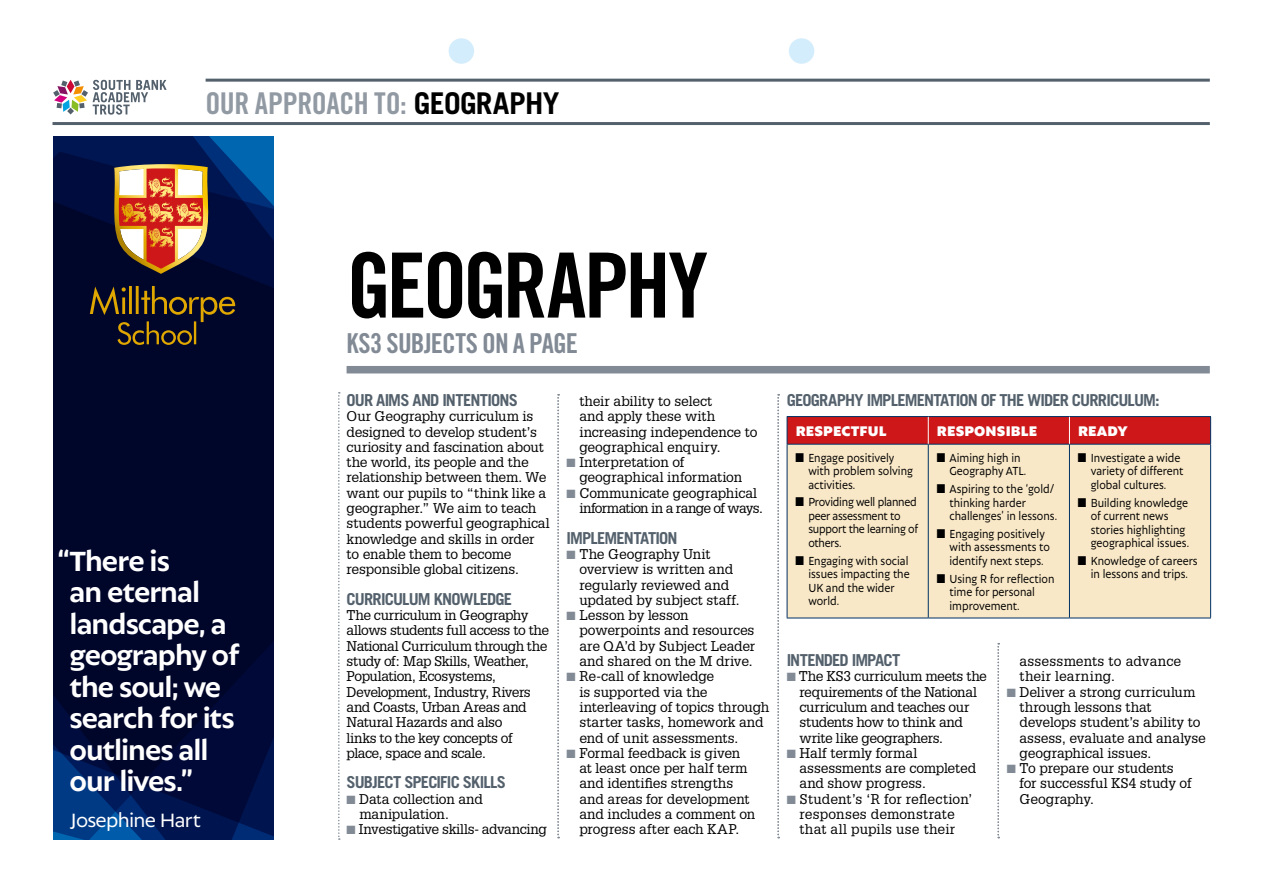
<style>
.page{position:relative;width:1263px;height:893px;background:#fff}
.page>*{position:absolute;margin:0;border:0;box-sizing:border-box;transform-origin:0 0}
.t1{font:90px "Trade Gothic LT Std Bd Cn 20";letter-spacing:-.045em;color:#000}
.t2{font:700 30px/31.5px "Autor";letter-spacing:-.035em;color:#fff}
.t3{font:30px "Trade Gothic LT Std Bd Cn 20";letter-spacing:-.01em;color:#9199a3}
.t4{font:27.45px "Trade Gothic LT Std Bd Cn 20";letter-spacing:-.025em;color:#818a95}
.t5{font:21px "Autor";letter-spacing:-.035em;color:#fff}
.t6{font:700 16.5px "Trade Gothic LT Std";letter-spacing:-.05em;color:#54616c}
.t7{font:900 15px "Autor";letter-spacing:.01em;color:#fff}
.t8{font:13.8px/15.3px "Glypha LT Std";letter-spacing:-.015em;color:#000}
.t9{font:13.8px/15.3px "Glypha LT Std";letter-spacing:.01em;color:#000;text-align:center}
.t10{font:13.8px/15.3px "Glypha LT Std";letter-spacing:.015em;color:#000}
.t11{font:12.75px/13.5px "Autor";color:#000;scale:.88 1}
.t12{font:12.75px/13.5px "Autor";letter-spacing:-.02em;color:#000;scale:.88 1}
.s1{font-family:"Trade Gothic LT Std";font-weight:700;color:#000}
.s2{color:#818a95}
</style>
<div class="page">
<svg style="left:53px;top:80px;width:114px;height:35px"></svg>
<div style="left:449px;top:38px;width:25px;height:26px;background:#d4edfc;border-radius:50%"></div>
<div style="left:789px;top:38px;width:25px;height:26px;background:#d4edfc;border-radius:50%"></div>
<svg style="left:557px;top:394px;width:2px;height:444px"></svg>
<svg style="left:777px;top:394px;width:2px;height:444px"></svg>
<svg style="left:997px;top:643px;width:2px;height:195px"></svg>
<svg style="left:53px;top:136px;width:220px;height:704px;background:#000b36"></svg>
<hr style="left:206px;top:79px;width:1004px;height:3px;background:#54616c">
<hr style="left:53px;top:122px;width:1157px;height:3px;background:#54616c">
<div style="left:347px;top:366px;width:863px;height:7px;background:#818a95"></div>
<svg style="left:338px;top:392px;width:2px;height:448px"></svg>
<div style="left:788px;top:445px;width:422px;height:173px;background:#f9e8c7"></div>
<hr style="left:787px;top:416px;width:141px;height:1px;background:#003063">
<hr style="left:928px;top:416px;width:141px;height:1px;background:#003063">
<hr style="left:1069px;top:416px;width:142px;height:1px;background:#003063">
<hr style="left:787px;top:444px;width:141px;height:1px;background:#003063">
<hr style="left:787px;top:445px;width:1px;height:173px;background:#003063">
<hr style="left:928px;top:444px;width:141px;height:1px;background:#003063">
<hr style="left:928px;top:445px;width:1px;height:173px;background:#003063">
<hr style="left:1069px;top:444px;width:142px;height:1px;background:#003063">
<hr style="left:1069px;top:445px;width:1px;height:173px;background:#003063">
<hr style="left:1210px;top:445px;width:1px;height:173px;background:#003063">
<hr style="left:787px;top:618px;width:141px;height:1px;background:#003063">
<hr style="left:928px;top:618px;width:141px;height:1px;background:#003063">
<hr style="left:1069px;top:618px;width:142px;height:1px;background:#003063">
<svg style="left:787px;top:417px;width:424px;height:27px;background:#c9181b"></svg>
<svg style="left:111px;top:164px;width:101px;height:110px"></svg>
<svg style="left:90px;top:286px;width:145px;height:59px;background:#2c2521"></svg>
<h2 class="t3" style="left:206px;top:85px;width:356px">OUR APPROACH TO: <span class="s1">GEOGRAPHY</span></h2>
<h2 class="t2" style="left:70px;top:544px;width:171px;text-indent:-12px">“There is<br>an eternal landscape, a geography of the soul; we search for its outlines all our lives.”</h2>
<h3 class="t5" style="left:70px;top:807px;width:132px">Josephine Hart</h3>
<h1 class="t1" style="left:347px;top:231px;width:363px">GEOGRAPHY</h1>
<h3 class="t4" style="left:347px;top:327px;width:233px">KS3 SUBJECTS ON A PAGE</h3>
<p class="t6" style="left:347px;top:390px;width:173px">OUR AIMS AND INTENTIONS</p>
<p class="t8" style="left:347px;top:408px;width:205px">Our Geography curriculum is designed to develop student’s curiosity and fascination about the world, its people and the relationship between them. We want our pupils to “think like a geographer.” We aim to teach students powerful geographical knowledge and skills in order to enable them to become responsible global citizens.</p>
<p class="t6" style="left:347px;top:589px;width:167px">CURRICULUM KNOWLEDGE</p>
<p class="t8" style="left:347px;top:607px;width:204px">The curriculum in Geography allows students full access to the<br>National Curriculum through the study of: Map Skills, Weather,<br>Population, Ecosystems,<br>Development, Industry, Rivers and Coasts, Urban Areas and<br>Natural Hazards and also<br>links to the key concepts of place, space and scale.</p>
<p class="t6" style="left:347px;top:772px;width:161px">SUBJECT SPECIFIC SKILLS</p>
<p class="t8" style="left:359px;top:791px;width:125px;text-indent:-13px"><span class="s2">■</span> Data collection and manipulation.</p>
<p class="t8" style="left:347px;top:821px;width:202px"><span class="s2">■</span> Investigative skills- advancing</p>
<p class="t8" style="left:579px;top:393px;width:180px">their ability to select<br>and apply these with increasing independence to geographical enquiry.</p>
<p class="t8" style="left:579px;top:454px;width:164px;text-indent:-13px"><span class="s2">■</span> Interpretation of geographical information</p>
<p class="t8" style="left:579px;top:485px;width:185px;text-indent:-13px"><span class="s2">■</span> Communicate geographical information in a range of ways.</p>
<p class="t6" style="left:567px;top:528px;width:113px">IMPLEMENTATION</p>
<p class="t8" style="left:579px;top:546px;width:162px;text-indent:-13px"><span class="s2">■</span> The Geography Unit overview is written and regularly reviewed and updated by subject staff.</p>
<p class="t8" style="left:579px;top:607px;width:177px;text-indent:-13px"><span class="s2">■</span> Lesson by lesson powerpoints and resources are QA’d by Subject Leader and shared on the M drive.</p>
<p class="t8" style="left:579px;top:668px;width:191px;text-indent:-13px"><span class="s2">■</span> Re-call of knowledge<br>is supported via the interleaving of topics through starter tasks, homework and end of unit assessments.</p>
<p class="t8" style="left:579px;top:745px;width:177px;text-indent:-13px"><span class="s2">■</span> Formal feedback is given at least once per half term and identifies strengths and areas for development and includes a comment on progress after each KAP.</p>
<p class="t6" style="left:787px;top:390px;width:374px">GEOGRAPHY IMPLEMENTATION OF THE WIDER CURRICULUM:</p>
<p class="t7" style="left:796px;top:421px;width:92px">RESPECTFUL</p>
<p class="t7" style="left:937px;top:421px;width:102px">RESPONSIBLE</p>
<p class="t7" style="left:1078px;top:421px;width:51px">READY</p>
<p class="t11" style="left:808px;top:450px;width:120px;text-indent:-13px">■ Engage positively with problem solving activities.</p>
<p class="t12" style="left:808px;top:495px;width:126px;text-indent:-13px">■ Providing well planned peer assessment to support the learning of others.</p>
<p class="t11" style="left:808px;top:553px;width:117px;text-indent:-13px">■ Engaging with social issues impacting the<br>UK and the wider world.</p>
<p class="t11" style="left:949px;top:450px;width:89px;text-indent:-13px">■ Aiming high in<br>Geography ATL.</p>
<p class="t11" style="left:949px;top:482px;width:124px;text-indent:-13px">■ Aspiring to the ‘gold/ thinking harder challenges’ in lessons.</p>
<p class="t11" style="left:949px;top:526px;width:116px;text-indent:-13px">■ Engaging positively with assessments to identify next steps.</p>
<p class="t11" style="left:949px;top:571px;width:121px;text-indent:-13px">■ Using R for reflection time for personal improvement.</p>
<p class="t11" style="left:1091px;top:450px;width:107px;text-indent:-13px">■ Investigate a wide variety of different global cultures.</p>
<p class="t11" style="left:1091px;top:495px;width:113px;text-indent:-13px">■ Building knowledge of current news stories highlighting geographical issues.</p>
<p class="t11" style="left:1078px;top:553px;width:137px;text-align:center">■ Knowledge of careers in lessons and trips.</p>
<p class="t6" style="left:787px;top:650px;width:115px">INTENDED IMPACT</p>
<p class="t8" style="left:799px;top:668px;width:189px;text-indent:-13px"><span class="s2">■</span> The KS3 curriculum meets the requirements of the National curriculum and teaches our students how to think and write like geographers.</p>
<p class="t8" style="left:799px;top:745px;width:178px;text-indent:-13px"><span class="s2">■</span> Half termly formal assessments are completed and show progress.</p>
<p class="t9" style="left:787px;top:791px;width:187px"><span class="s2">■</span> Student’s ‘R for reflection’ responses demonstrate that all pupils use their</p>
<p class="t10" style="left:1019px;top:653px;width:163px">assessments to advance their learning.</p>
<p class="t8" style="left:1019px;top:684px;width:188px;text-indent:-13px"><span class="s2">■</span> Deliver a strong curriculum through lessons that develops student’s ability to assess, evaluate and analyse geographical issues.</p>
<p class="t8" style="left:1019px;top:760px;width:174px;text-indent:-13px"><span class="s2">■</span> To prepare our students for successful KS4 study of<br>Geography.</p>
</div>
